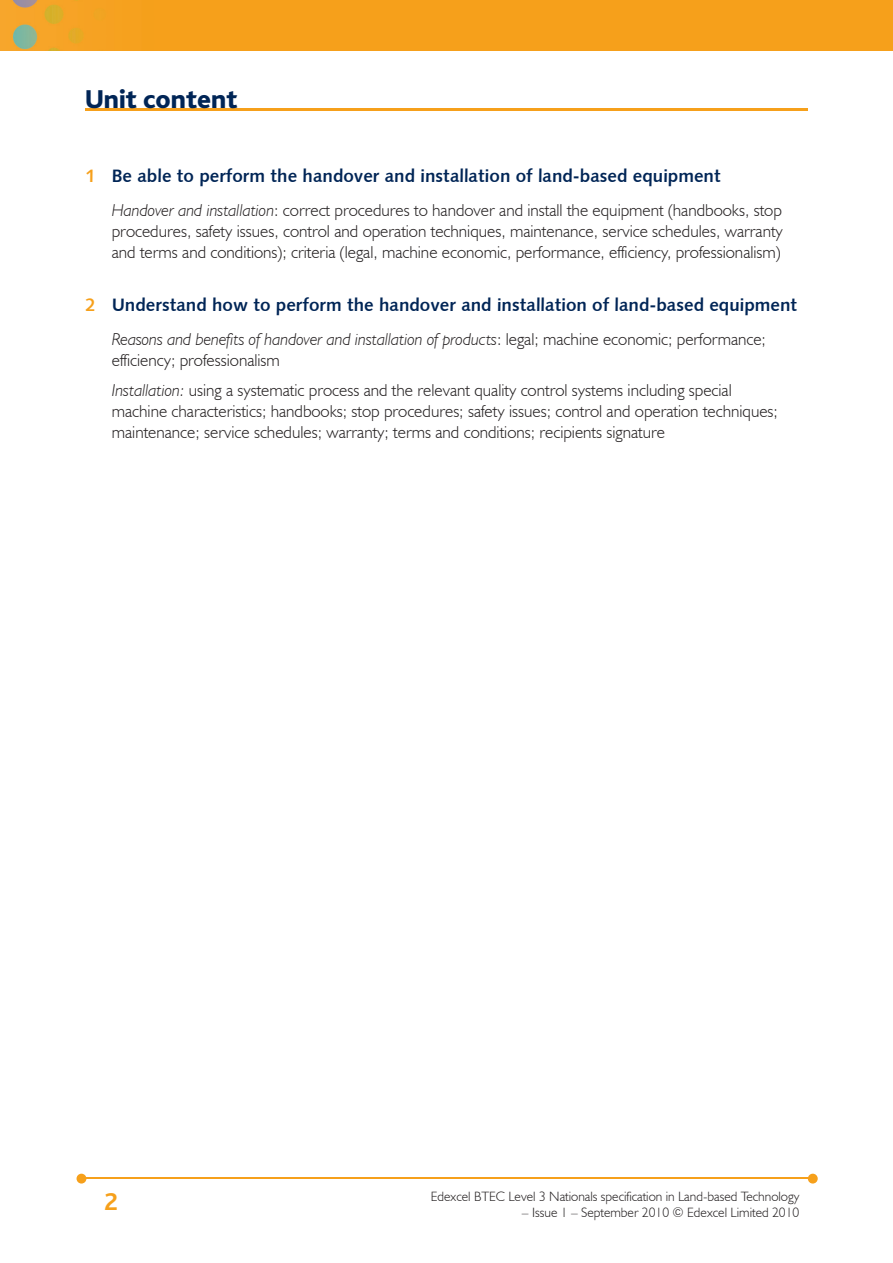
<style>
.page{position:relative;width:893px;height:1263px;background:#fff}
.page>*{position:absolute;margin:0;border:0;box-sizing:border-box;transform-origin:0 0}
.t1{font:800 27px "Bliss";color:#002556}
.t2{font:700 25.5px "Bliss";color:#f6a01b}
.t3{font:18px "Humanist 531 BT Bold A";color:#002556}
.t4{font:300 17.25px/21px "Humanist 521 BT";color:#231f20}
.t5{font:300 13.5px "Humanist 521 BT";color:#231f20}
.s1{color:#f6a01b}
.s2{font-style:italic}
</style>
<div class="page">
<img style="left:0;top:0;width:893px;height:51px">
<hr style="left:82px;top:1178px;width:728px;height:1px;background:#f6a01b">
<svg style="left:808px;top:1174px;width:10px;height:9px"></svg>
<svg style="left:77px;top:1174px;width:9px;height:9px"></svg>
<hr style="left:85px;top:108px;width:723px;height:2px;background:#f6a01b">
<h1 class="t1" style="left:85px;top:85px;width:154px">Unit content</h1>
<p class="t3" style="left:85px;top:164px;width:637px"><span class="s1">1</span> Be able to perform the handover and installation of land-based equipment</p>
<p class="t4" style="left:112px;top:199px;width:673px;text-align:justify"><span class="s2">Handover and installation</span>: correct procedures to handover and install the equipment (handbooks, stop procedures, safety issues, control and operation techniques, maintenance, service schedules, warranty and terms and conditions); criteria (legal, machine economic, performance, efficiency, professionalism)</p>
<p class="t3" style="left:85px;top:293px;width:714px"><span class="s1">2</span> Understand how to perform the handover and installation of land-based equipment</p>
<p class="t4" style="left:112px;top:328px;width:656px"><span class="s2">Reasons and benefits of handover and installation of products</span>: legal; machine economic; performance; efficiency; professionalism</p>
<p class="t4" style="left:112px;top:379px;width:668px"><span class="s2">Installation:</span> using a systematic process and the relevant quality control systems including special machine characteristics; handbooks; stop procedures; safety issues; control and operation techniques; maintenance; service schedules; warranty; terms and conditions; recipients signature</p>
<h2 class="t2" style="left:104px;top:1189px;width:15px">2</h2>
<p class="t5" style="left:431px;top:1188px;width:370px">Edexcel BTEC Level 3 Nationals specification in Land-based Technology</p>
<p class="t5" style="left:522px;top:1204px;width:279px">– Issue 1 – September 2010 © Edexcel Limited 2010</p>
</div>
